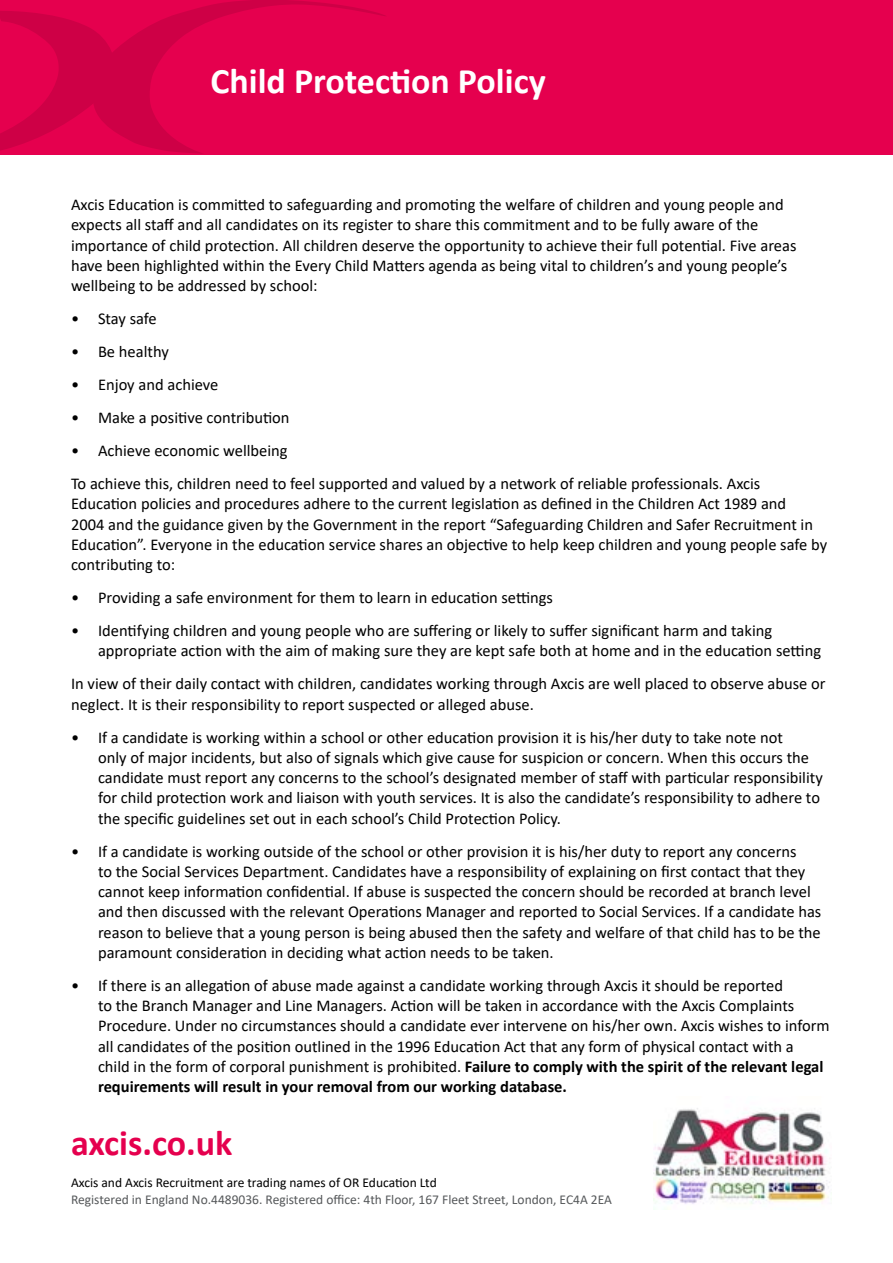
<style>
.page{position:relative;width:893px;height:1263px;background:#fff}
.page>*{position:absolute;margin:0;border:0;box-sizing:border-box;transform-origin:0 0}
.t1{font:700 36px "Calibri";color:#fff}
.t2{font:700 36px "Calibri";color:#e5004e}
.t3{font:16.5px/20.2px "Calibri";color:#000}
.t4{font:13.5px "Calibri";color:#55585a}
.t5{font:13.5px "Calibri";color:#000}
.s1{font-weight:700}
</style>
<div class="page">
<div style="left:0;top:0;width:893px;height:154px;background:#e5004e"></div>
<svg style="left:0;top:11px;width:120px;height:144px"></svg>
<svg style="left:90px;top:0;width:296px;height:154px"></svg>
<img style="left:654px;top:1108px;width:176px;height:96px">
<h1 class="t1" style="left:210px;top:56px;width:337px">Child Protection Policy</h1>
<p class="t3" style="left:71px;top:194px;width:727px">Axcis Education is committed to safeguarding and promoting the welfare of children and young people and expects all staff and all candidates on its register to share this commitment and to be fully aware of the importance of child protection. All children deserve the opportunity to achieve their full potential. Five areas have been highlighted within the Every Child Matters agenda as being vital to children’s and young people’s wellbeing to be addressed by school:</p>
<p class="t3" style="left:71px;top:308px;width:87px">• Stay safe</p>
<p class="t3" style="left:71px;top:341px;width:99px">• Be healthy</p>
<p class="t3" style="left:71px;top:374px;width:149px">• Enjoy and achieve</p>
<p class="t3" style="left:71px;top:407px;width:220px">• Make a positive contribution</p>
<p class="t3" style="left:71px;top:434px;width:691px;line-height:33px">• Achieve economic wellbeing<br>To achieve this, children need to feel supported and valued by a network of reliable professionals. Axcis</p>
<p class="t3" style="left:71px;top:493px;width:758px">Education policies and procedures adhere to the current legislation as defined in the Children Act 1989 and<br>2004 and the guidance given by the Government in the report “Safeguarding Children and Safer Recruitment in Education”. Everyone in the education service shares an objective to help keep children and young people safe by contributing to:</p>
<p class="t3" style="left:71px;top:587px;width:484px">• Providing a safe environment for them to learn in education settings</p>
<p class="t3" style="left:98px;top:620px;width:725px;text-indent:-27px">• Identifying children and young people who are suffering or likely to suffer significant harm and taking appropriate action with the aim of making sure they are kept safe both at home and in the education setting</p>
<p class="t3" style="left:71px;top:673px;width:756px">In view of their daily contact with children, candidates working through Axcis are well placed to observe abuse or neglect. It is their responsibility to report suspected or alleged abuse.</p>
<p class="t3" style="left:98px;top:727px;width:726px;text-indent:-27px">• If a candidate is working within a school or other education provision it is his/her duty to take note not<br>only of major incidents, but also of signals which give cause for suspicion or concern. When this occurs the candidate must report any concerns to the school’s designated member of staff with particular responsibility for child protection work and liaison with youth services. It is also the candidate’s responsibility to adhere to the specific guidelines set out in each school’s Child Protection Policy.</p>
<p class="t3" style="left:98px;top:841px;width:725px;text-indent:-27px">• If a candidate is working outside of the school or other provision it is his/her duty to report any concerns<br>to the Social Services Department. Candidates have a responsibility of explaining on first contact that they cannot keep information confidential. If abuse is suspected the concern should be recorded at branch level and then discussed with the relevant Operations Manager and reported to Social Services. If a candidate has reason to believe that a young person is being abused then the safety and welfare of that child has to be the paramount consideration in deciding what action needs to be taken.</p>
<p class="t3" style="left:98px;top:975px;width:733px;text-indent:-27px">• If there is an allegation of abuse made against a candidate working through Axcis it should be reported<br>to the Branch Manager and Line Managers. Action will be taken in accordance with the Axcis Complaints Procedure. Under no circumstances should a candidate ever intervene on his/her own. Axcis wishes to inform all candidates of the position outlined in the 1996 Education Act that any form of physical contact with a child in the form of corporal punishment is prohibited. <span class="s1">Failure to comply with the spirit of the relevant legal requirements will result in your removal from our working database.</span></p>
<h1 class="t2" style="left:71px;top:1118px;width:163px">axcis.co.uk</h1>
<p class="t5" style="left:71px;top:1173px;width:367px">Axcis and Axcis Recruitment are trading names of OR Education Ltd</p>
<p class="t4" style="left:71px;top:1190px;width:542px">Registered in England No.4489036. Registered office: 4th Floor, 167 Fleet Street, London, EC4A 2EA</p>
</div>
